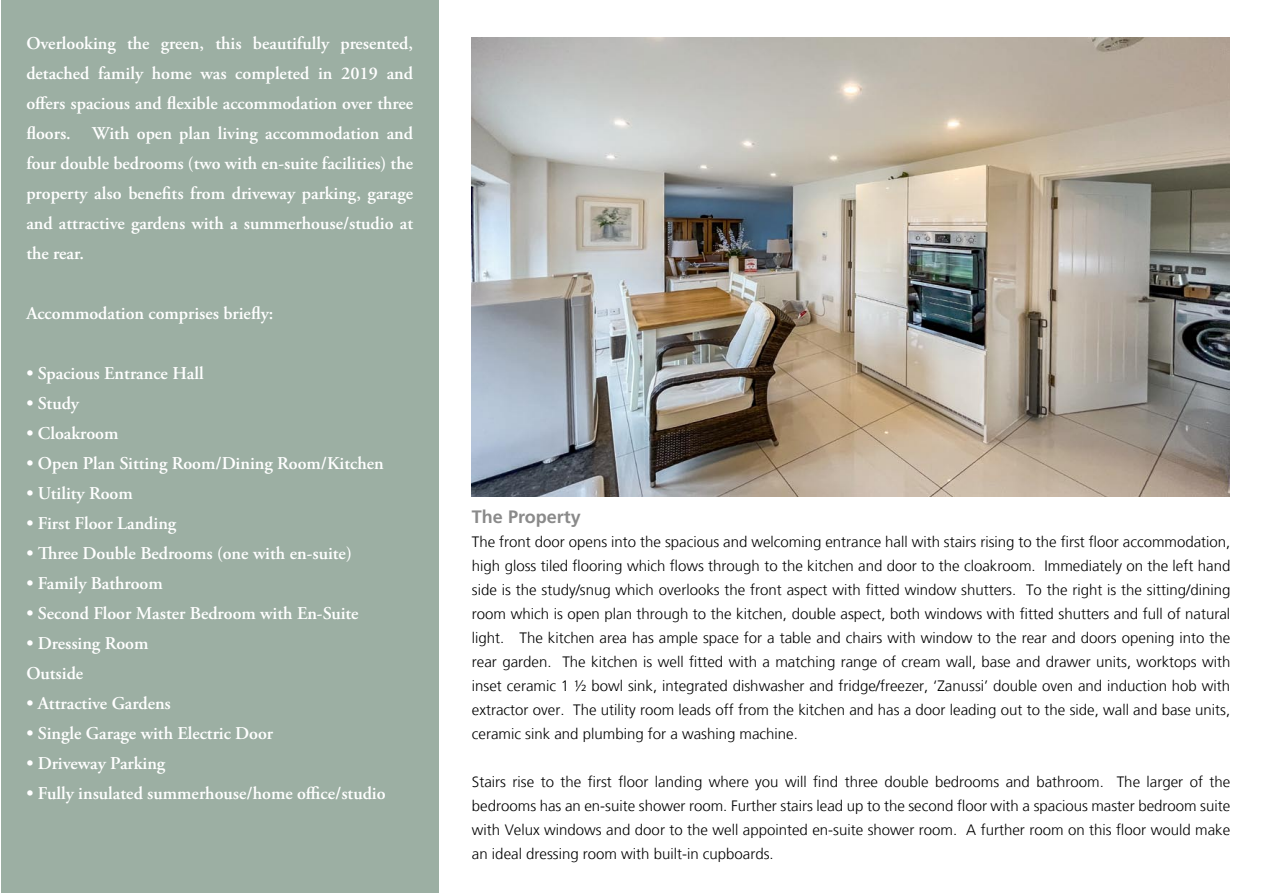
<style>
.page{position:relative;width:1263px;height:893px;background:#fff}
.page>*{position:absolute;margin:0;border:0;box-sizing:border-box;transform-origin:0 0}
.t1{font:600 18px/30px "Adobe Garamond Pro";color:#fff;text-align:justify}
.t2{font:700 18px "Frutiger LT Std";color:#8a8a8a}
.t3{font:300 15px/24px "Frutiger LT";color:#000;text-align:justify}
</style>
<div class="page">
<img style="left:471px;top:38px;width:759px;height:459px">
<div style="left:1px;top:0;width:438px;height:893px;background:#9cafa3"></div>
<p class="t1" style="left:26px;top:29px;width:388px">Overlooking the green, this beautifully presented, detached family home was completed in 2019 and offers spacious and flexible accommodation over three floors. With open plan living accommodation and four double bedrooms (two with en-suite facilities) the property also benefits from driveway parking, garage and attractive gardens with a summerhouse/studio at the rear.</p>
<p class="t1" style="left:26px;top:299px;width:248px">Accommodation comprises briefly:</p>
<p class="t1" style="left:26px;top:359px;width:179px">• Spacious Entrance Hall</p>
<p class="t1" style="left:26px;top:389px;width:54px">• Study</p>
<p class="t1" style="left:26px;top:419px;width:94px">• Cloakroom</p>
<p class="t1" style="left:26px;top:449px;width:359px">• Open Plan Sitting Room/Dining Room/Kitchen</p>
<p class="t1" style="left:26px;top:479px;width:108px">• Utility Room</p>
<p class="t1" style="left:26px;top:509px;width:151px">• First Floor Landing</p>
<p class="t1" style="left:26px;top:539px;width:327px">• Three Double Bedrooms (one with en-suite)</p>
<p class="t1" style="left:26px;top:569px;width:138px">• Family Bathroom</p>
<p class="t1" style="left:26px;top:599px;width:334px">• Second Floor Master Bedroom with En-Suite</p>
<p class="t1" style="left:26px;top:629px;width:124px">• Dressing Room</p>
<p class="t1" style="left:26px;top:659px;width:58px">Outside</p>
<p class="t1" style="left:26px;top:689px;width:146px">• Attractive Gardens</p>
<p class="t1" style="left:26px;top:719px;width:248px">• Single Garage with Electric Door</p>
<p class="t1" style="left:26px;top:749px;width:140px">• Driveway Parking</p>
<p class="t1" style="left:26px;top:779px;width:361px">• Fully insulated summerhouse/home office/studio</p>
<p class="t2" style="left:472px;top:507px;width:110px">The Property</p>
<p class="t3" style="left:472px;top:530px;width:760px">The front door opens into the spacious and welcoming entrance hall with stairs rising to the first floor accommodation, high gloss tiled flooring which flows through to the kitchen and door to the cloakroom. Immediately on the left hand side is the study/snug which overlooks the front aspect with fitted window shutters. To the right is the sitting/dining room which is open plan through to the kitchen, double aspect, both windows with fitted shutters and full of natural light. The kitchen area has ample space for a table and chairs with window to the rear and doors opening into the rear garden. The kitchen is well fitted with a matching range of cream wall, base and drawer units, worktops with inset ceramic 1 ½ bowl sink, integrated dishwasher and fridge/freezer, ‘Zanussi’ double oven and induction hob with extractor over. The utility room leads off from the kitchen and has a door leading out to the side, wall and base units, ceramic sink and plumbing for a washing machine.</p>
<p class="t3" style="left:472px;top:770px;width:760px">Stairs rise to the first floor landing where you will find three double bedrooms and bathroom. The larger of the bedrooms has an en-suite shower room. Further stairs lead up to the second floor with a spacious master bedroom suite with Velux windows and door to the well appointed en-suite shower room. A further room on this floor would make an ideal dressing room with built-in cupboards.</p>
</div>
